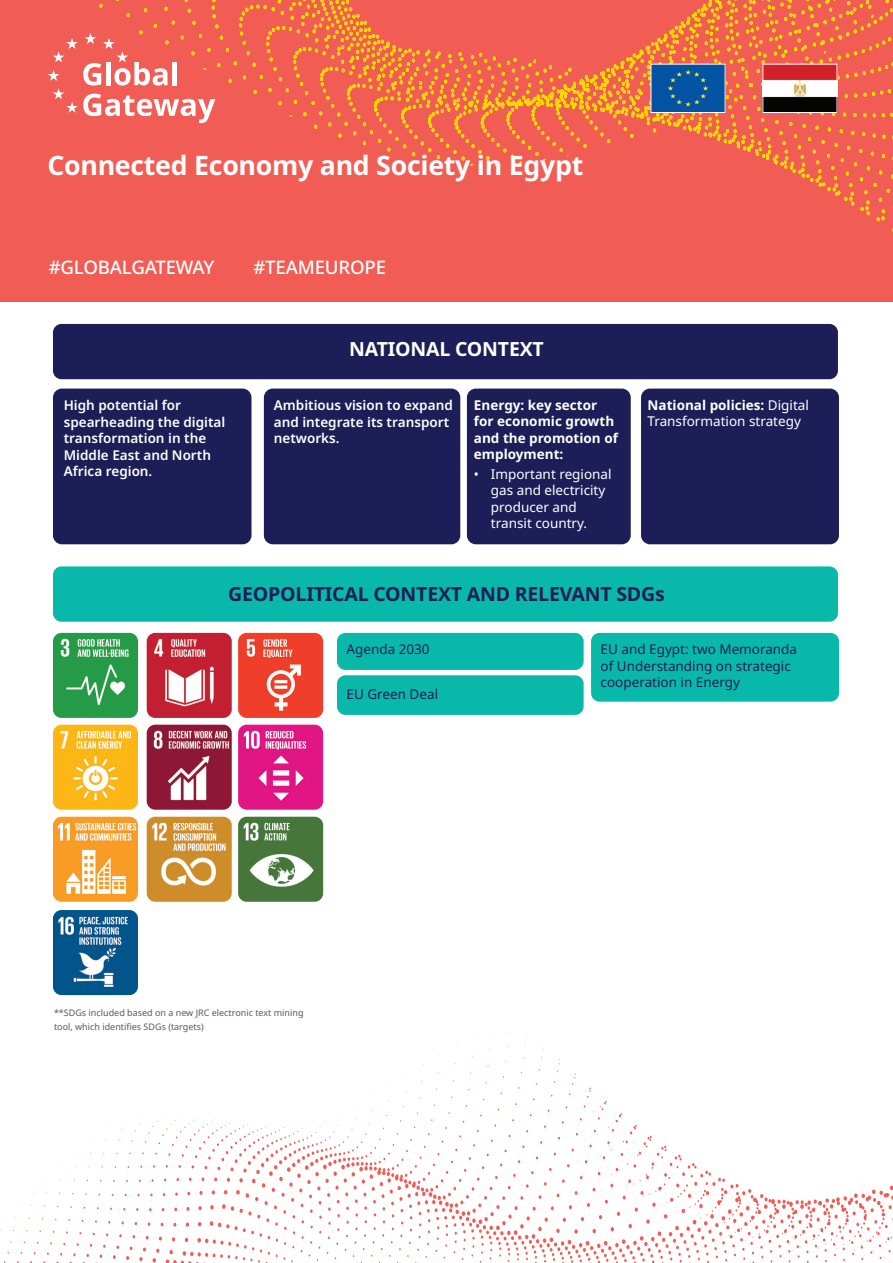
<style>
.page{position:relative;width:893px;height:1263px;background:#fff}
.page>*{position:absolute;margin:0;border:0;box-sizing:border-box;transform-origin:0 0}
.t1{font:700 26.7px "Noto Sans";letter-spacing:-.01em;color:#fff}
.t2{font:700 19.5px "Noto Sans";letter-spacing:-.01em;color:#1c1e57}
.t3{font:700 19.5px "Noto Sans";letter-spacing:-.01em;color:#fff}
.t4{font:500 18.6px "Noto Sans";letter-spacing:-.01em;color:#fff}
.t5{font:600 13.5px/16.5px "Noto Sans";color:#fff}
.t6{font:13.5px/16.2px "Noto Sans";color:#fff}
.t7{font:13.5px/16.2px "Noto Sans";color:#1c1e57}
.t8{font:700 13.5px/16.2px "Noto Sans";color:#fff}
.t9{font:9px/14.2px "Noto Sans";color:#57585a}
.s1{font-weight:700}
</style>
<div class="page">
<svg style="left:0;top:1032px;width:893px;height:231px"></svg>
<div style="left:0;top:0;width:893px;height:302px;background:#f15d55"></div>
<svg style="left:99px;top:0;width:794px;height:232px"></svg>
<svg style="left:48px;top:33px;width:167px;height:90px"></svg>
<img style="left:147px;top:725px;width:85px;height:85px">
<img style="left:238px;top:725px;width:85px;height:85px">
<img style="left:238px;top:633px;width:85px;height:85px">
<div style="left:53px;top:324px;width:785px;height:55px;background:#1d1e58;border-radius:9px"></div>
<img style="left:53px;top:817px;width:85px;height:85px">
<img style="left:147px;top:633px;width:85px;height:85px">
<div style="left:53px;top:566px;width:785px;height:56px;background:#08b9aa;border-radius:9px"></div>
<img style="left:53px;top:633px;width:85px;height:85px">
<div style="left:641px;top:389px;width:198px;height:155px;background:#1d1e58;border-radius:9px"></div>
<div style="left:467px;top:389px;width:164px;height:155px;background:#1d1e58;border-radius:9px"></div>
<div style="left:264px;top:389px;width:196px;height:155px;background:#1d1e58;border-radius:9px"></div>
<div style="left:591px;top:633px;width:248px;height:69px;background:#08b9aa;border-radius:9px"></div>
<div style="left:337px;top:633px;width:247px;height:37px;background:#08b9aa;border-radius:9px"></div>
<div style="left:337px;top:675px;width:247px;height:40px;background:#08b9aa;border-radius:9px"></div>
<img style="left:53px;top:725px;width:85px;height:85px">
<div style="left:53px;top:389px;width:198px;height:155px;background:#1d1e58;border-radius:9px"></div>
<div style="left:651px;top:64px;width:74px;height:48px;background:#0353a5"></div>
<svg style="left:668px;top:70px;width:40px;height:36px"></svg>
<div style="left:651px;top:64px;width:74px;height:49px;border:1px solid #fff"></div>
<img style="left:764px;top:66px;width:71px;height:45px">
<div style="left:762px;top:64px;width:75px;height:49px;border:1px solid #fff"></div>
<img style="left:147px;top:817px;width:85px;height:85px">
<img style="left:238px;top:817px;width:85px;height:85px">
<img style="left:53px;top:910px;width:85px;height:85px">
<h1 class="t1" style="left:47px;top:150px;width:537px">Connected Economy and Society in Egypt</h1>
<h3 class="t4" style="left:49px;top:254px;width:167px">#GLOBALGATEWAY</h3>
<h3 class="t4" style="left:253px;top:254px;width:134px">#TEAMEUROPE</h3>
<p class="t5" style="left:64px;top:397px;width:163px">High potential for spearheading the digital transformation in the<br>Middle East and North<br>Africa region.</p>
<h2 class="t3" style="left:349px;top:338px;width:196px">NATIONAL CONTEXT</h2>
<p class="t5" style="left:274px;top:397px;width:180px">Ambitious vision to expand and integrate its transport networks.</p>
<p class="t8" style="left:474px;top:397px;width:145px">Energy: key sector for economic growth and the promotion of employment:</p>
<p class="t6" style="left:491px;top:466px;width:122px;text-indent:-17px">• Important regional gas and electricity producer and transit country.</p>
<p class="t6" style="left:647px;top:397px;width:163px"><span class="s1">National policies:</span> Digital<br>Transformation strategy</p>
<h2 class="t2" style="left:228px;top:583px;width:438px">GEOPOLITICAL CONTEXT AND RELEVANT SDGs</h2>
<p class="t7" style="left:346px;top:641px;width:85px">Agenda 2030</p>
<p class="t7" style="left:346px;top:687px;width:93px">EU Green Deal</p>
<p class="t9" style="left:54px;top:1006px;width:251px">**SDGs included based on a new JRC electronic text mining tool, which identifies SDGs (targets)</p>
<p class="t7" style="left:601px;top:642px;width:198px">EU and Egypt: two Memoranda of Understanding on strategic cooperation in Energy</p>
</div>
